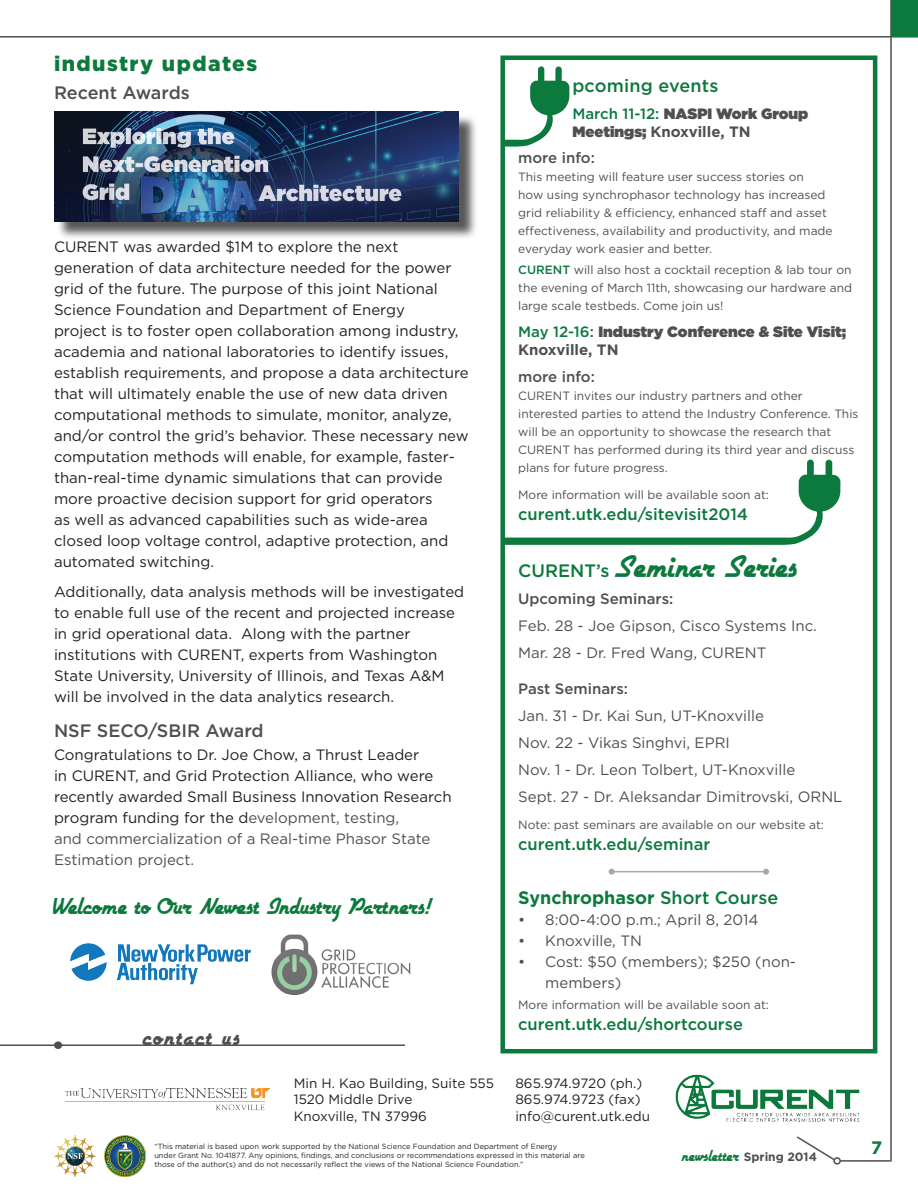
<style>
.page{position:relative;width:918px;height:1188px;background:#fff}
.page>*{position:absolute;margin:0;border:0;box-sizing:border-box;transform-origin:0 0}
.t1{font:36px "Airstream";color:#0c793d}
.t2{font:27px "Airstream";color:#0c793d}
.t3{font:27px "Airstream";letter-spacing:.05em;color:#504f4f}
.t4{font:900 21px "Gotham";letter-spacing:.07em;color:#0c793d}
.t5{font:500 18px "Gotham";color:#504f4f}
.t6{font:700 18px "Gotham";color:#0c793d}
.t7{font:18px "Airstream";color:#0c793d}
.t8{font:500 18px "Gotham";letter-spacing:.01em;color:#0c793d}
.t9{font:500 16.5px "Gotham";color:#0c793d}
.t10{font:15px/21px "Gotham";color:#231f20}
.t11{font:15px/27px "Gotham";color:#504f4f}
.t12{font:900 15px/18px "Gotham";color:#504f4f}
.t13{font:500 15px "Gotham";color:#504f4f}
.t14{font:13.5px/16.2px "Gotham";color:#231f20}
.t15{font:12px/18px "Gotham";color:#504f4f}
.t16{font:7.5px/9px "Gotham";color:#231f20}
.s1{color:#504f4f}
.s2{font-weight:500;color:#0c793d}
.s3{font-weight:700}
.s4{font-family:"Gotham";font-weight:500;font-size:18px}
.s5{font-weight:500}
.s6{font-family:"Gotham";font-weight:700;font-size:12px;color:#504f4f}
</style>
<div class="page">
<svg style="left:796px;top:1136px;width:38px;height:24px"></svg>
<hr style="left:890px;top:0;width:2px;height:1160px;background:#504f4f">
<hr style="left:0;top:36px;width:918px;height:2px;background:#504f4f">
<div style="left:892px;top:0;width:26px;height:36px;background:#0c793d"></div>
<hr style="left:840px;top:1160px;width:52px;height:2px;background:#504f4f">
<div style="left:833px;top:1157px;width:8px;height:8px;border:2px solid #504f4f;border-radius:50%"></div>
<img style="left:54px;top:1135px;width:41px;height:42px">
<img style="left:104px;top:1135px;width:42px;height:42px">
<hr style="left:0;top:1044px;width:405px;height:2px;background:#504f4f">
<div style="left:54px;top:1041px;width:8px;height:8px;background:#504f4f;border-radius:50%"></div>
<div style="left:56px;top:114px;width:422px;height:126px;background:#231f20;opacity:.75"></div>
<img style="left:54px;top:112px;width:405px;height:109px">
<svg style="left:505px;top:66px;width:64px;height:81px"></svg>
<div style="left:500px;top:56px;width:377px;height:997px;border:4px solid #0c793d"></div>
<img style="left:675px;top:1074px;width:185px;height:48px">
<img style="left:65px;top:1088px;width:205px;height:23px">
<svg style="left:502px;top:460px;width:338px;height:85px"></svg>
<img style="left:70px;top:943px;width:181px;height:42px">
<img style="left:272px;top:934px;width:139px;height:61px">
<hr style="left:612px;top:871px;width:154px;height:1px;background:#504f4f">
<svg style="left:609px;top:869px;width:6px;height:6px"></svg>
<svg style="left:763px;top:869px;width:6px;height:6px"></svg>
<h3 class="t4" style="left:54px;top:49px;width:205px">industry updates</h3>
<p class="t5" style="left:54px;top:81px;width:137px">Recent Awards</p>
<p class="t10" style="left:54px;top:236px;width:416px">CURENT was awarded $1M to explore the next generation of data architecture needed for the power grid of the future. The purpose of this joint National Science Foundation and Department of Energy<br>project is to foster open collaboration among industry, academia and national laboratories to identify issues, establish requirements, and propose a data architecture that will ultimately enable the use of new data driven computational methods to simulate, monitor, analyze, and/or control the grid’s behavior. These necessary new computation methods will enable, for example, faster&shy;than-real-time dynamic simulations that can provide more proactive decision support for grid operators<br>as well as advanced capabilities such as wide-area closed loop voltage control, adaptive protection, and automated switching.</p>
<p class="t10" style="left:54px;top:581px;width:412px">Additionally, data analysis methods will be investigated to enable full use of the recent and projected increase in grid operational data. Along with the partner institutions with CURENT, experts from Washington State University, University of Illinois, and Texas A&amp;M will be involved in the data analytics research.</p>
<p class="t5" style="left:54px;top:719px;width:211px">NSF SECO/SBIR Award</p>
<p class="t10" style="left:54px;top:744px;width:399px">Congratulations to Dr. Joe Chow, a Thrust Leader<br>in CURENT, and Grid Protection Alliance, who were recently awarded Small Business Innovation Research program funding for the d<span class="s1">evelopment, testing,<br>and commercialization of a Real-time Phasor State Estimation project.</span></p>
<h2 class="t2" style="left:53px;top:893px;width:379px">Welcome to Our Newest Industry Partners!</h2>
<h2 class="t3" style="left:143px;top:1024px;width:99px">contact us</h2>
<p class="t8" style="left:572px;top:74px;width:148px">pcoming events</p>
<p class="t12" style="left:572px;top:104px;width:237px"><span class="s2">March 11-12:</span> NASPI Work Group<br>Meetings; <span class="s3">Knoxville, TN</span></p>
<p class="t13" style="left:518px;top:148px;width:78px">more info:</p>
<p class="t15" style="left:518px;top:168px;width:316px">This meeting will feature user success stories on<br>how using synchrophasor technology has increased grid reliability &amp; efficiency, enhanced staff and asset effectiveness, availability and productivity, and made everyday work easier and better.</p>
<p class="t15" style="left:518px;top:261px;width:335px;text-align:justify"><span class="s2">CURENT</span> will also host a cocktail reception &amp; lab tour on the evening of March 11th, showcasing our hardware and large scale testbeds. Come join us!</p>
<p class="t12" style="left:518px;top:323px;width:330px"><span class="s2">May 12-16:</span> Industry Conference &amp; Site Visit;<br><span class="s3">Knoxville, TN</span></p>
<p class="t13" style="left:518px;top:367px;width:78px">more info:</p>
<p class="t15" style="left:518px;top:387px;width:342px">CURENT invites our industry partners and other interested parties to attend the Industry Conference. This will be an opportunity to showcase the research that CURENT has performed during its third year and discuss plans for future progress.</p>
<p class="t15" style="left:518px;top:486px;width:252px">More information will be available soon at:</p>
<p class="t9" style="left:518px;top:503px;width:231px">curent.utk.edu/sitevisit2014</p>
<h1 class="t1" style="left:518px;top:549px;width:280px"><span class="s4">CURENT’s</span> Seminar Series</h1>
<p class="t13" style="left:518px;top:589px;width:157px">Upcoming Seminars:</p>
<p class="t11" style="left:518px;top:612px;width:300px">Feb. 28 - Joe Gipson, Cisco Systems Inc.<br>Mar. 28 - Dr. Fred Wang, CURENT</p>
<p class="t13" style="left:518px;top:679px;width:111px">Past Seminars:</p>
<p class="t11" style="left:518px;top:702px;width:326px">Jan. 31 - Dr. Kai Sun, UT-Knoxville<br>Nov. 22 - Vikas Singhvi, EPRI<br>Nov. 1 - Dr. Leon Tolbert, UT-Knoxville<br>Sept. 27 - Dr. Aleksandar Dimitrovski, ORNL</p>
<p class="t15" style="left:518px;top:816px;width:307px">Note: past seminars are available on our website at:</p>
<p class="t9" style="left:518px;top:833px;width:194px">curent.utk.edu/seminar</p>
<p class="t6" style="left:518px;top:886px;width:262px">Synchrophasor <span class="s5">Short Course</span></p>
<p class="t11" style="left:518px;top:906px;width:242px">• 8:00-4:00 p.m.; April 8, 2014</p>
<p class="t11" style="left:518px;top:927px;width:125px">• Knoxville, TN</p>
<p class="t11" style="left:545px;top:951px;width:252px;line-height:21px;text-indent:-27px">• Cost: $50 (members); $250 (non&shy;members)</p>
<p class="t15" style="left:518px;top:996px;width:252px">More information will be available soon at:</p>
<p class="t9" style="left:518px;top:1013px;width:226px">curent.utk.edu/shortcourse</p>
<p class="t14" style="left:294px;top:1075px;width:202px">Min H. Kao Building, Suite 555<br>1520 Middle Drive<br>Knoxville, TN 37996</p>
<p class="t14" style="left:515px;top:1075px;width:136px">865.974.9720 (ph.)<br>865.974.9723 (fax) info@curent.utk.edu</p>
<p class="t16" style="left:154px;top:1142px;width:432px">“This material is based upon work supported by the National Science Foundation and Department of Energy<br>under Grant No. 1041877. Any opinions, findings, and conclusions or recommendations expressed in this material are</p>
<p class="t6" style="left:871px;top:1135px;width:13px">7</p>
<p class="t16" style="left:154px;top:1160px;width:371px">those of the author(s) and do not necessarily reflect the views of the National Science Foundation.”</p>
<p class="t7" style="left:682px;top:1147px;width:137px">newsletter <span class="s6">Spring 2014</span></p>
</div>
